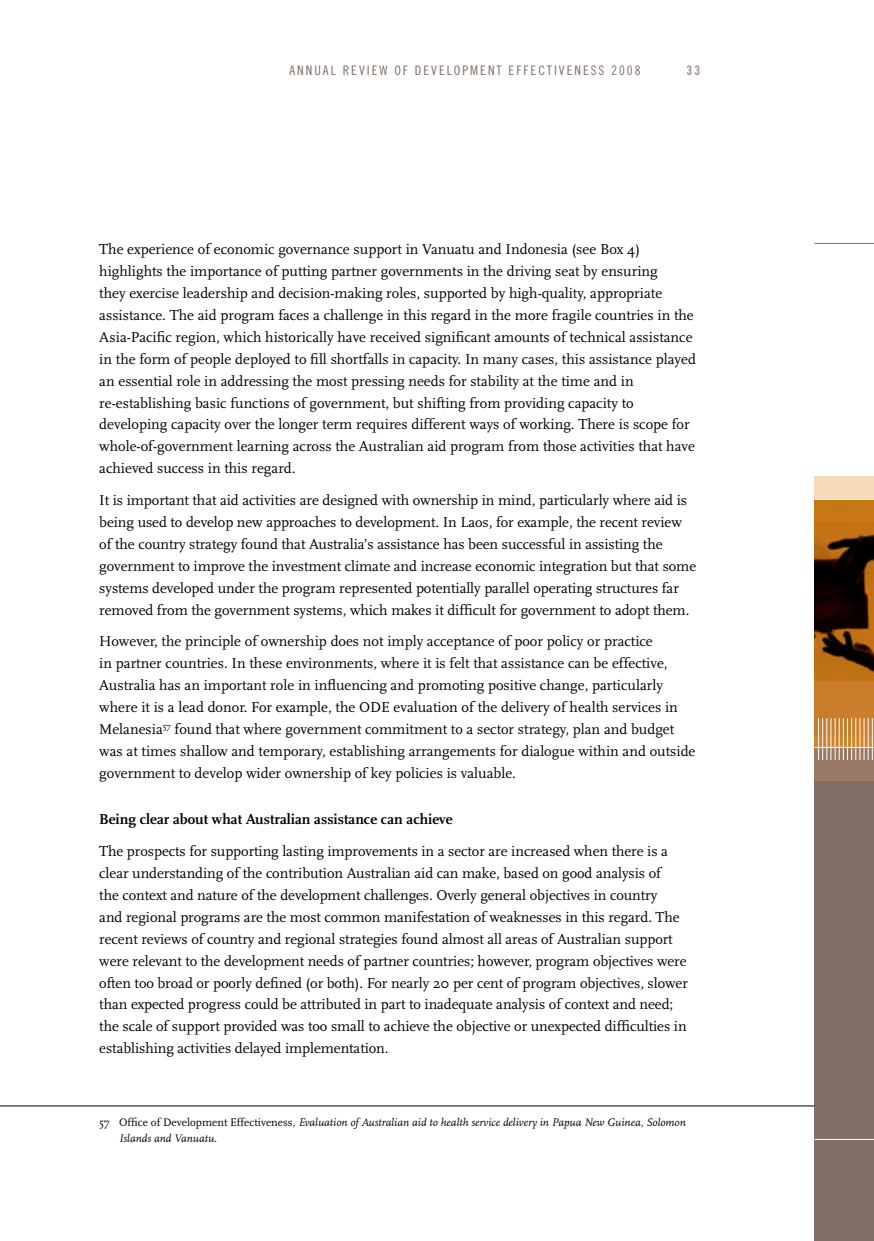
<style>
.page{position:relative;width:874px;height:1241px;background:#fff}
.page>*{position:absolute;margin:0;border:0;box-sizing:border-box;transform-origin:0 0}
.t1{font:14.88px/21.9px "Scala";color:#000}
.t2{font:700 14.88px "Scala";color:#000}
.t3{font:13.12px "Trade Gothic Cond Eighteen";letter-spacing:.15em;color:#806d64}
.t4{font:13.12px "Trade Gothic Bold Cond Twenty";color:#a3938b}
.t5{font:italic 11.38px/15.8px "Scala";color:#000}
.s1{font-style:normal}
</style>
<div class="page">
<hr style="left:814px;top:243px;width:59px;height:1px;background:#806d64">
<div style="left:814px;top:499px;width:59px;height:741px;background:#806d64"></div>
<img style="left:814px;top:522px;width:59px;height:159px">
<svg style="left:814px;top:681px;width:59px;height:99px;background:#bf864c"></svg>
<svg style="left:814px;top:476px;width:59px;height:46px;background:#dfa969"></svg>
<hr style="left:814px;top:1138px;width:59px;height:1px;background:#fff">
<hr style="left:817px;top:718px;width:1px;height:41px;background:#fff">
<hr style="left:822px;top:718px;width:1px;height:41px;background:#fff">
<hr style="left:826px;top:718px;width:1px;height:41px;background:#fff">
<hr style="left:830px;top:718px;width:1px;height:41px;background:#fff">
<hr style="left:834px;top:718px;width:1px;height:41px;background:#fff">
<hr style="left:838px;top:718px;width:1px;height:41px;background:#fff">
<hr style="left:842px;top:718px;width:1px;height:41px;background:#fff">
<hr style="left:846px;top:718px;width:1px;height:41px;background:#fff">
<hr style="left:850px;top:718px;width:1px;height:41px;background:#fff">
<hr style="left:855px;top:718px;width:1px;height:41px;background:#fff">
<hr style="left:859px;top:718px;width:1px;height:41px;background:#fff">
<hr style="left:863px;top:718px;width:1px;height:41px;background:#fff">
<hr style="left:867px;top:718px;width:1px;height:41px;background:#fff">
<hr style="left:871px;top:718px;width:1px;height:41px;background:#fff">
<hr style="left:814px;top:747px;width:59px;height:1px;background:#fff">
<hr style="left:814px;top:499px;width:59px;height:1px;background:#fff">
<hr style="left:0;top:1105px;width:814px;height:1px;background:#000">
<p class="t3" style="left:289px;top:62px;width:352px">ANNUAL REVIEW OF DEVELOPMENT E FFECTIVENESS 2008</p>
<p class="t4" style="left:686px;top:62px;width:15px">33</p>
<p class="t1" style="left:99px;top:239px;width:597px">The experience of economic governance support in Vanuatu and Indonesia (see Box 4) highlights the importance of putting partner governments in the driving seat by ensuring<br>they exercise leadership and decision-making roles, supported by high-quality, appropriate assistance. The aid program faces a challenge in this regard in the more fragile countries in the Asia-Pacific region, which historically have received significant amounts of technical assistance in the form of people deployed to fill shortfalls in capacity. In many cases, this assistance played an essential role in addressing the most pressing needs for stability at the time and in re-establishing basic functions of government, but shifting from providing capacity to developing capacity over the longer term requires different ways of working. There is scope for whole-of-government learning across the Australian aid program from those activities that have achieved success in this regard.</p>
<p class="t1" style="left:99px;top:489px;width:598px">It is important that aid activities are designed with ownership in mind, particularly where aid is being used to develop new approaches to development. In Laos, for example, the recent review of the country strategy found that Australia’s assistance has been successful in assisting the government to improve the investment climate and increase economic integration but that some systems developed under the program represented potentially parallel operating structures far removed from the government systems, which makes it difficult for government to adopt them.</p>
<p class="t1" style="left:99px;top:630px;width:597px">However, the principle of ownership does not imply acceptance of poor policy or practice<br>in partner countries. In these environments, where it is felt that assistance can be effective, Australia has an important role in influencing and promoting positive change, particularly where it is a lead donor. For example, the ODE evaluation of the delivery of health services in Melanesia<sup>57</sup> found that where government commitment to a sector strategy, plan and budget was at times shallow and temporary, establishing arrangements for dialogue within and outside government to develop wider ownership of key policies is valuable.</p>
<p class="t2" style="left:99px;top:811px;width:355px">Being clear about what Australian assistance can achieve</p>
<p class="t1" style="left:99px;top:840px;width:590px">The prospects for supporting lasting improvements in a sector are increased when there is a clear understanding of the contribution Australian aid can make, based on good analysis of<br>the context and nature of the development challenges. Overly general objectives in country<br>and regional programs are the most common manifestation of weaknesses in this regard. The recent reviews of country and regional strategies found almost all areas of Australian support were relevant to the development needs of partner countries; however, program objectives were often too broad or poorly defined (or both). For nearly 20 per cent of program objectives, slower than expected progress could be attributed in part to inadequate analysis of context and need; the scale of support provided was too small to achieve the objective or unexpected difficulties in establishing activities delayed implementation.</p>
<p class="t5" style="left:119px;top:1114px;width:568px;text-indent:-20px"><span class="s1">57 Office of Development Effectiveness,</span> Evaluation of Australian aid to health service delivery in Papua New Guinea, Solomon<br>Islands and Vanuatu.</p>
</div>
